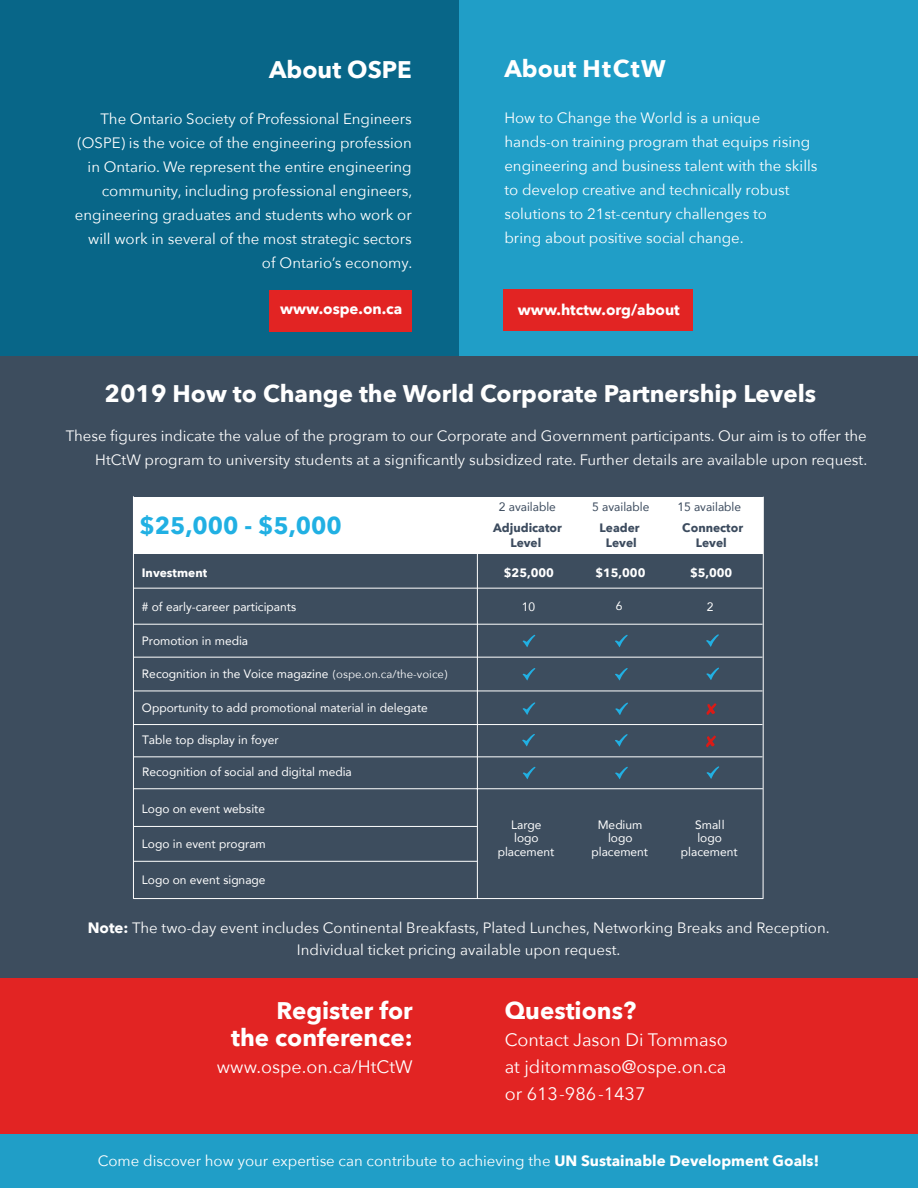
<style>
.page{position:relative;width:918px;height:1188px;background:#fff}
.page>*{position:absolute;margin:0;border:0;box-sizing:border-box;transform-origin:0 0}
.t1{font:700 24px/27px "Avenir Next";color:#fff;text-align:right}
.t2{font:700 24px "Avenir Next";color:#21b0e3}
.t3{font:700 24px "Avenir Next";letter-spacing:.03em;color:#fff}
.t4{font:18px/27px "Avenir Next";color:#fff;text-align:justify}
.t5{font:15px/24px "Avenir Next";color:#fff;text-align:right}
.t6{font:700 15px "Avenir Next";color:#fff}
.t7{font:12.15px/13.5px "Avenir";color:#fff;text-align:center}
.t8{font:700 12.15px/15px "Avenir Next";color:#3c4b5e;text-align:center}
.t9{font:12.15px "Avenir";color:#3c4b5e}
.t10{font:700 12.15px "Avenir Next";color:#fff}
.s1{font-family:"Avenir Next";font-size:11.25px}
.s2{font-weight:700}
</style>
<div class="page">
<div style="left:0;top:1134px;width:918px;height:54px;background:#209ec7"></div>
<div style="left:458px;top:0;width:460px;height:356px;background:#209ec7"></div>
<div style="left:0;top:0;width:458px;height:356px;background:#086688"></div>
<div style="left:0;top:356px;width:918px;height:622px;background:#3d4d5e"></div>
<div style="left:504px;top:290px;width:189px;height:41px;background:#e22423"></div>
<div style="left:269px;top:291px;width:143px;height:41px;background:#e22423"></div>
<div style="left:0;top:978px;width:918px;height:156px;background:#e22423"></div>
<div style="left:134px;top:497px;width:629px;height:56px;background:#fff"></div>
<svg style="left:523px;top:635px;width:13px;height:12px"></svg>
<svg style="left:523px;top:668px;width:13px;height:12px"></svg>
<svg style="left:523px;top:702px;width:13px;height:13px"></svg>
<svg style="left:706px;top:634px;width:13px;height:13px"></svg>
<svg style="left:706px;top:668px;width:13px;height:12px"></svg>
<svg style="left:615px;top:635px;width:13px;height:12px"></svg>
<svg style="left:615px;top:668px;width:13px;height:12px"></svg>
<svg style="left:706px;top:703px;width:11px;height:12px"></svg>
<svg style="left:615px;top:703px;width:13px;height:12px"></svg>
<hr style="left:133px;top:588px;width:630px;height:1px;background:#fff">
<hr style="left:133px;top:624px;width:630px;height:1px;background:#fff">
<hr style="left:133px;top:657px;width:630px;height:1px;background:#fff">
<hr style="left:133px;top:691px;width:630px;height:1px;background:#fff">
<hr style="left:133px;top:724px;width:630px;height:1px;background:#fff">
<hr style="left:133px;top:757px;width:630px;height:1px;background:#fff">
<hr style="left:134px;top:826px;width:343px;height:1px;background:#fff">
<hr style="left:134px;top:861px;width:343px;height:1px;background:#fff">
<hr style="left:134px;top:898px;width:629px;height:1px;background:#fff">
<svg style="left:522px;top:734px;width:13px;height:12px"></svg>
<svg style="left:615px;top:734px;width:13px;height:13px"></svg>
<svg style="left:523px;top:767px;width:13px;height:12px"></svg>
<svg style="left:707px;top:766px;width:12px;height:13px"></svg>
<svg style="left:615px;top:767px;width:13px;height:12px"></svg>
<svg style="left:706px;top:735px;width:10px;height:12px"></svg>
<hr style="left:477px;top:503px;width:1px;height:396px;background:#fff">
<hr style="left:133px;top:788px;width:630px;height:1px;background:#fff">
<hr style="left:133px;top:496px;width:1px;height:403px;background:#fff">
<hr style="left:763px;top:497px;width:1px;height:402px;background:#fff">
<h1 class="t1" style="left:269px;top:56px;width:144px">About OSPE</h1>
<p class="t5" style="left:75px;top:106px;width:339px">The Ontario Society of Professional Engineers (OSPE) is the voice of the engineering profession in Ontario. We represent the entire engineering community, including professional engineers, engineering graduates and students who work or will work in several of the most strategic sectors of Ontario’s economy.</p>
<p class="t6" style="left:280px;top:296px;width:124px">www.ospe.on.ca</p>
<h1 class="t3" style="left:504px;top:48px;width:163px">About HtCtW</h1>
<p class="t5" style="left:504px;top:105px;width:315px;text-align:left">How to Change the World is a unique hands-on training program that equips rising engineering and business talent with the skills to develop creative and technically robust solutions to 21st-century challenges to<br>bring about positive social change.</p>
<p class="t6" style="left:518px;top:297px;width:164px">www.htctw.org/about</p>
<h1 class="t1" style="left:105px;top:380px;width:713px">2019 How to Change the World Corporate Partnership Levels</h1>
<p class="t5" style="left:66px;top:423px;width:803px">These figures indicate the value of the program to our Corporate and Government participants. Our aim is to offer the<br>HtCtW program to university students at a significantly subsidized rate. Further details are available upon request.</p>
<h1 class="t2" style="left:139px;top:505px;width:204px">$25,000 - $5,000</h1>
<p class="t9" style="left:592px;top:497px;width:59px">5 available</p>
<p class="t9" style="left:677px;top:497px;width:65px">15 available</p>
<p class="t8" style="left:600px;top:520px;width:42px">Leader<br>Level</p>
<p class="t9" style="left:499px;top:497px;width:59px">2 available</p>
<p class="t8" style="left:493px;top:520px;width:70px">Adjudicator<br>Level</p>
<p class="t8" style="left:682px;top:520px;width:62px">Connector<br>Level</p>
<p class="t10" style="left:142px;top:562px;width:67px">Investment</p>
<p class="t10" style="left:504px;top:562px;width:52px">$25,000</p>
<p class="t10" style="left:690px;top:562px;width:44px">$5,000</p>
<p class="t7" style="left:142px;top:600px;width:156px"># of early-career participants</p>
<p class="t7" style="left:142px;top:634px;width:108px">Promotion in media</p>
<p class="t7" style="left:142px;top:666px;width:307px">Recognition in the Voice magazine <span class="s1">(ospe.on.ca/the-voice)</span></p>
<p class="t7" style="left:142px;top:701px;width:288px">Opportunity to add promotional material in delegate</p>
<p class="t10" style="left:595px;top:562px;width:52px">$15,000</p>
<p class="t7" style="left:616px;top:599px;width:8px">6</p>
<p class="t7" style="left:522px;top:599px;width:15px">10</p>
<p class="t7" style="left:707px;top:599px;width:8px">2</p>
<p class="t7" style="left:142px;top:732px;width:138px">Table top display in foyer</p>
<p class="t7" style="left:142px;top:765px;width:211px">Recognition of social and digital media</p>
<p class="t7" style="left:142px;top:802px;width:125px">Logo on event website</p>
<p class="t7" style="left:142px;top:836px;width:125px">Logo in event program</p>
<p class="t7" style="left:142px;top:872px;width:125px">Logo on event signage</p>
<p class="t7" style="left:498px;top:818px;width:58px">Large logo placement</p>
<p class="t7" style="left:592px;top:817px;width:58px">Medium logo placement</p>
<p class="t7" style="left:681px;top:817px;width:58px">Small logo placement</p>
<p class="t5" style="left:88px;top:916px;width:743px;line-height:21.8px;text-align:center"><span class="s2">Note:</span> The two-day event includes Continental Breakfasts, Plated Lunches, Networking Breaks and Reception.<br>Individual ticket pricing available upon request.</p>
<h1 class="t1" style="left:231px;top:997px;width:183px">Register for<br>the conference:</h1>
<p class="t4" style="left:217px;top:1053px;width:197px">www.ospe.on.ca/HtCtW</p>
<h1 class="t1" style="left:505px;top:997px;width:133px">Questions?</h1>
<p class="t4" style="left:505px;top:1026px;width:224px">Contact Jason Di Tommaso at jditommaso@ospe.on.ca or 613-986-1437</p>
<p class="t5" style="left:98px;top:1148px;width:723px">Come discover how your expertise can contribute to achieving the <span class="s2">UN Sustainable Development Goals!</span></p>
</div>
